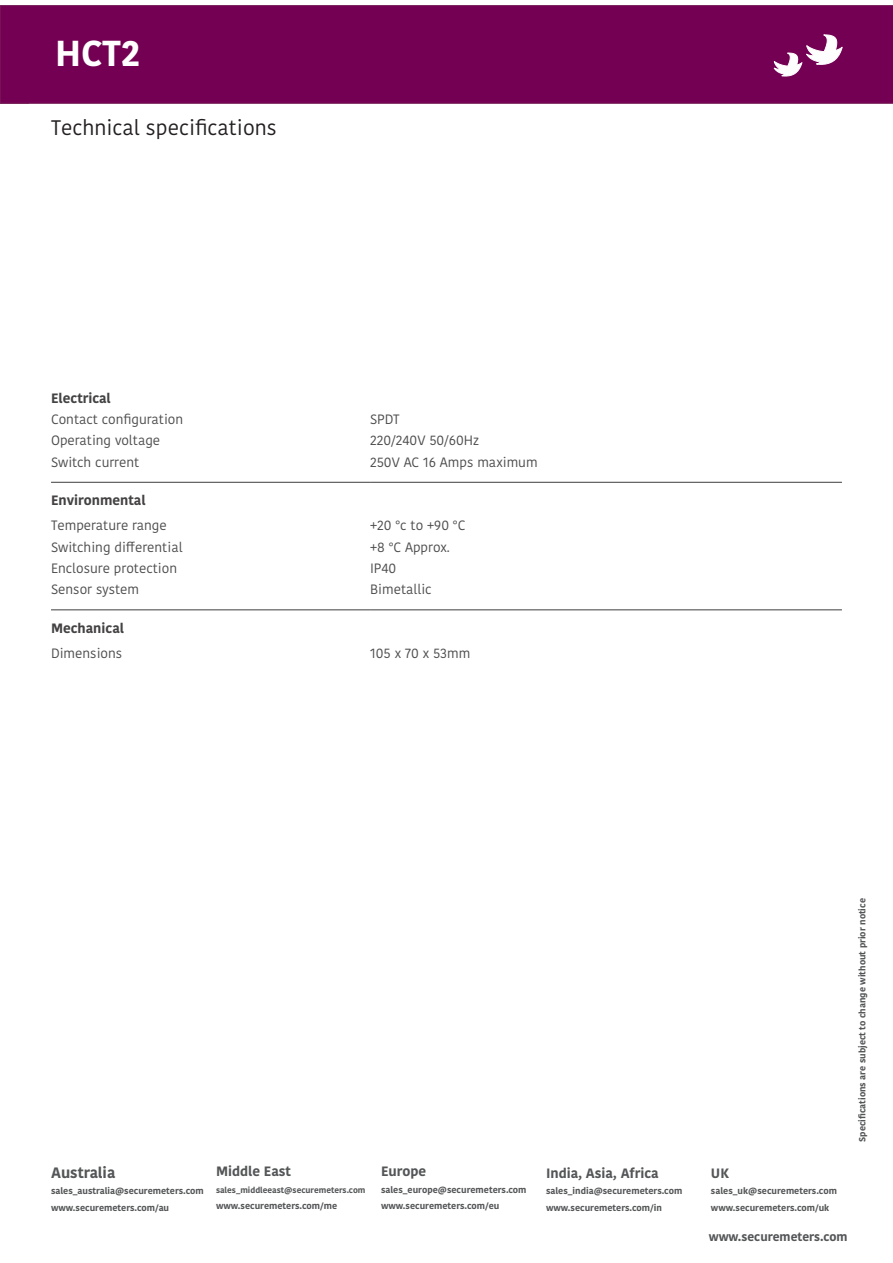
<style>
.page{position:relative;width:893px;height:1263px;background:#fff}
.page>*{position:absolute;margin:0;border:0;box-sizing:border-box;transform-origin:0 0}
.header_copy{font:700 36px "Kohinoor Devanagari";color:#fff}
.t1{font:21px "Kohinoor Devanagari";color:#231f20}
.t2{font:700 15px "Kohinoor Devanagari";color:#545557}
.tec_spec_details{font:13.5px "Kohinoor Devanagari";color:#4c4c4d}
.t3{font:700 13.5px "Kohinoor Devanagari";color:#545557}
.tech_spec_subheading{font:700 13.5px "Kohinoor Devanagari";color:#444243}
._1st_tech_spec_subhe{font:700 13.5px "Kohinoor Devanagari";color:#444243}
.t4{font:700 12px "Kohinoor Devanagari";color:#545557}
.t5{font:700 9px/16.5px "Kohinoor Devanagari";color:#545557}
.t6{font:700 8.25px "Kohinoor Devanagari";color:#545557}
</style>
<div class="page">
<div style="left:0;top:6px;width:893px;height:97px;background:#740053"></div>
<svg style="left:774px;top:35px;width:68px;height:41px"></svg>
<hr style="left:51px;top:610px;width:319px;height:1px;background:#3e3e3f">
<hr style="left:370px;top:610px;width:472px;height:1px;background:#3e3e3f">
<hr style="left:51px;top:482px;width:319px;height:1px;background:#3e3e3f">
<hr style="left:370px;top:482px;width:472px;height:1px;background:#3e3e3f">
<p class="header_copy" style="left:55px;top:22px;width:86px">HCT2</p>
<h2 class="t1" style="left:51px;top:116px;width:227px">Technical specifications</h2>
<p class="_1st_tech_spec_subhe" style="left:51px;top:386px;width:61px">Electrical</p>
<p class="tec_spec_details" style="left:51px;top:412px;width:134px">Contact configuration</p>
<p class="tec_spec_details" style="left:370px;top:412px;width:31px">SPDT</p>
<p class="tec_spec_details" style="left:51px;top:433px;width:111px">Operating voltage</p>
<p class="tec_spec_details" style="left:370px;top:433px;width:111px">220/240V 50/60Hz</p>
<p class="tec_spec_details" style="left:51px;top:454px;width:90px">Switch current</p>
<p class="tec_spec_details" style="left:370px;top:454px;width:169px">250V AC 16 Amps maximum</p>
<p class="tech_spec_subheading" style="left:51px;top:488px;width:96px">Environmental</p>
<p class="tec_spec_details" style="left:51px;top:518px;width:117px">Temperature range</p>
<p class="tec_spec_details" style="left:370px;top:518px;width:97px">+20 °c to +90 °C</p>
<p class="tec_spec_details" style="left:51px;top:539px;width:133px">Switching differential</p>
<p class="tec_spec_details" style="left:370px;top:539px;width:81px">+8 °C Approx.</p>
<p class="tec_spec_details" style="left:51px;top:560px;width:128px">Enclosure protection</p>
<p class="tec_spec_details" style="left:370px;top:560px;width:28px">IP40</p>
<p class="tec_spec_details" style="left:51px;top:582px;width:90px">Sensor system</p>
<p class="tec_spec_details" style="left:370px;top:582px;width:63px">Bimetallic</p>
<p class="tech_spec_subheading" style="left:51px;top:616px;width:74px">Mechanical</p>
<p class="tec_spec_details" style="left:51px;top:645px;width:73px">Dimensions</p>
<p class="tec_spec_details" style="left:370px;top:645px;width:102px">105 x 70 x 53mm</p>
<h3 class="t2" style="left:51px;top:1159px;width:66px">Australia</h3>
<p class="t5" style="left:51px;top:1183px;width:154px">sales_australia@securemeters.com www.securemeters.com/au</p>
<h3 class="t3" style="left:216px;top:1159px;width:77px">Middle East</h3>
<p class="t6" style="left:216px;top:1182px;width:151px">sales_middleeast@securemeters.com</p>
<p class="t5" style="left:216px;top:1197px;width:123px">www.securemeters.com/me</p>
<h3 class="t3" style="left:381px;top:1159px;width:47px">Europe</h3>
<p class="t5" style="left:381px;top:1181px;width:147px">sales_europe@securemeters.com www.securemeters.com/eu</p>
<h3 class="t3" style="left:546px;top:1161px;width:114px">India, Asia, Africa</h3>
<p class="t5" style="left:546px;top:1183px;width:138px">sales_india@securemeters.com www.securemeters.com/in</p>
<h3 class="t3" style="left:711px;top:1161px;width:20px">UK</h3>
<p class="t5" style="left:711px;top:1183px;width:127px">sales_uk@securemeters.com www.securemeters.com/uk</p>
<h3 class="t4" style="left:709px;top:1226px;width:140px">www.securemeters.com</h3>
<p class="t5" style="left:854px;top:1142px;width:245px;rotate:-90deg">Specifications are subject to change without prior notice</p>
</div>
